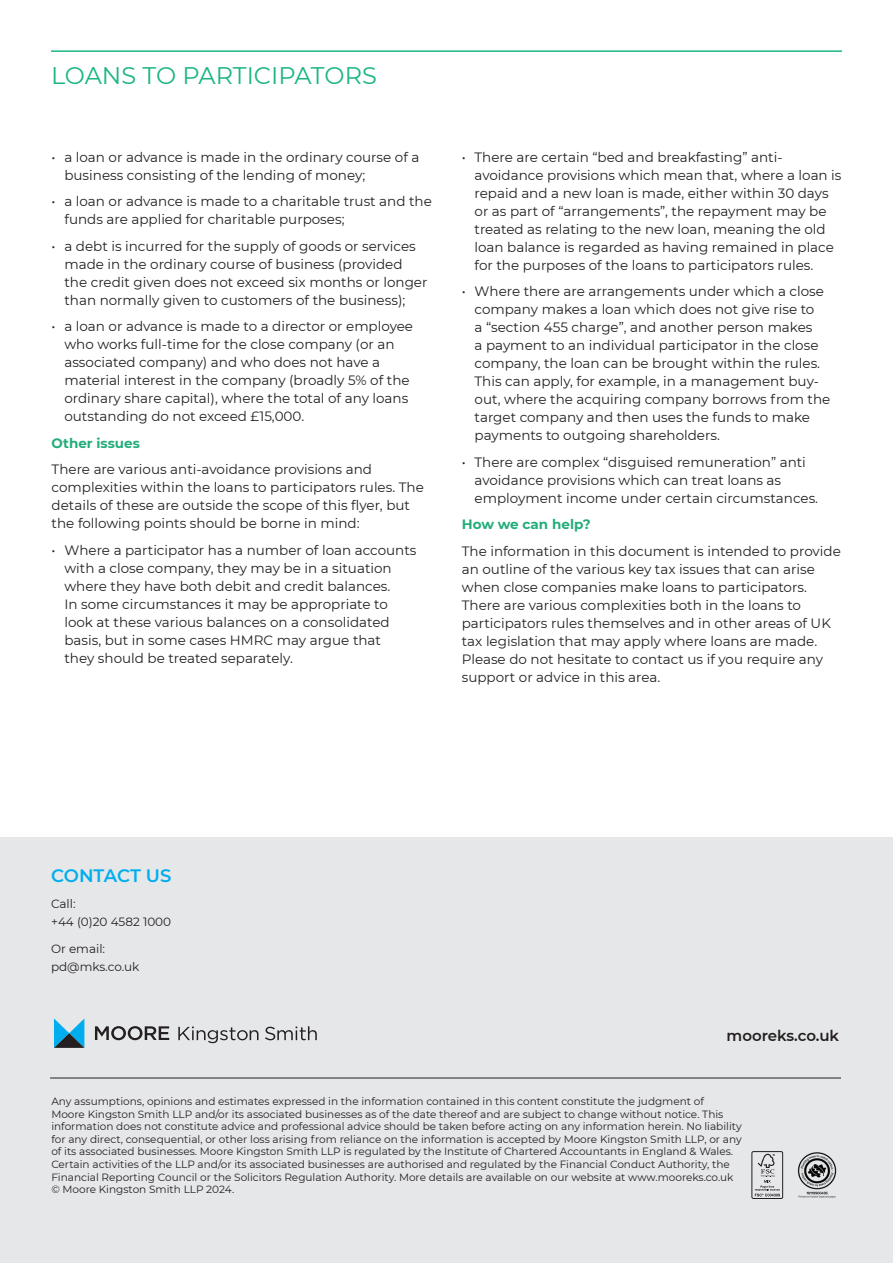
<style>
.page{position:relative;width:893px;height:1263px;background:#fff}
.page>*{position:absolute;margin:0;border:0;box-sizing:border-box;transform-origin:0 0}
.Personality_name{font:24px "Montserrat";color:#1ab584}
.Pullout{font:600 18px "Montserrat";letter-spacing:-.01em;color:#00aeef}
.t1{font:600 15px "Montserrat";color:#231f20}
.Body{font:13.5px/18px "Montserrat";color:#231f20}
.Body-2{font:700 13.5px "Montserrat";color:#23ad7a}
.Pullout-2{font:12px/18px "Montserrat";color:#231f20}
.Body-3{font:10.5px/12.6px "Montserrat";color:#231f20}
</style>
<div class="page">
<div style="left:0;top:837px;width:893px;height:426px;background:#e6e7e9"></div>
<hr style="left:51px;top:50px;width:791px;height:2px;background:#1ab584">
<hr style="left:50px;top:1077px;width:791px;height:1px;background:#231f20">
<svg style="left:178px;top:1026px;width:80px;height:17px"></svg>
<svg style="left:265px;top:1026px;width:52px;height:14px"></svg>
<svg style="left:54px;top:1018px;width:30px;height:30px"></svg>
<svg style="left:95px;top:1026px;width:74px;height:14px"></svg>
<div style="left:751px;top:1151px;width:32px;height:48px;border:1px solid #231f20;border-radius:2px"></div>
<svg style="left:755px;top:1154px;width:25px;height:42px"></svg>
<img style="left:798px;top:1152px;width:38px;height:46px">
<p class="Personality_name" style="left:51px;top:59px;width:327px">LOANS TO PARTICIPATORS</p>
<p class="Body" style="left:64px;top:147px;width:357px;text-indent:-13px">• a loan or advance is made in the ordinary course of a business consisting of the lending of money;</p>
<p class="Body" style="left:64px;top:192px;width:369px;text-indent:-13px">• a loan or advance is made to a charitable trust and the funds are applied for charitable purposes;</p>
<p class="Body" style="left:64px;top:236px;width:365px;text-indent:-13px">• a debt is incurred for the supply of goods or services made in the ordinary course of business (provided the credit given does not exceed six months or longer than normally given to customers of the business);</p>
<p class="Body" style="left:64px;top:317px;width:350px;text-indent:-13px">• a loan or advance is made to a director or employee who works full-time for the close company (or an associated company) and who does not have a material interest in the company (broadly 5% of the ordinary share capital), where the total of any loans outstanding do not exceed £15,000.</p>
<p class="Body-2" style="left:52px;top:433px;width:90px">Other issues</p>
<p class="Body" style="left:52px;top:460px;width:374px">There are various anti-avoidance provisions and complexities within the loans to participators rules. The details of these are outside the scope of this flyer, but the following points should be borne in mind:</p>
<p class="Body" style="left:64px;top:540px;width:354px;text-indent:-13px">• Where a participator has a number of loan accounts with a close company, they may be in a situation where they have both debit and credit balances.<br>In some circumstances it may be appropriate to look at these various balances on a consolidated basis, but in some cases HMRC may argue that<br>they should be treated separately.</p>
<p class="Body" style="left:475px;top:147px;width:368px;text-indent:-13px">• There are certain “bed and breakfasting” anti&shy;avoidance provisions which mean that, where a loan is repaid and a new loan is made, either within 30 days or as part of “arrangements”, the repayment may be treated as relating to the new loan, meaning the old loan balance is regarded as having remained in place for the purposes of the loans to participators rules.</p>
<p class="Body" style="left:475px;top:282px;width:357px;text-indent:-13px">• Where there are arrangements under which a close company makes a loan which does not give rise to<br>a “section 455 charge”, and another person makes<br>a payment to an individual participator in the close company, the loan can be brought within the rules.<br>This can apply, for example, in a management buy&shy;out, where the acquiring company borrows from the target company and then uses the funds to make payments to outgoing shareholders.</p>
<p class="Body" style="left:475px;top:452px;width:345px;text-indent:-13px">• There are complex “disguised remuneration” anti avoidance provisions which can treat loans as employment income under certain circumstances.</p>
<p class="Body-2" style="left:462px;top:515px;width:130px">How we can help?</p>
<p class="Body" style="left:462px;top:541px;width:381px">The information in this document is intended to provide an outline of the various key tax issues that can arise when close companies make loans to participators.<br>There are various complexities both in the loans to participators rules themselves and in other areas of UK tax legislation that may apply where loans are made.<br>Please do not hesitate to contact us if you require any support or advice in this area.</p>
<p class="Pullout" style="left:51px;top:862px;width:122px">CONTACT US</p>
<h1 class="Pullout-2" style="left:51px;top:894px;width:122px">Call:<br>+44 (0)20 4582 1000</h1>
<p class="Pullout-2" style="left:51px;top:939px;width:56px">Or email:</p>
<p class="Pullout-2" style="left:51px;top:957px;width:90px">pd@mks.co.uk</p>
<h3 class="t1" style="left:727px;top:1025px;width:114px">mooreks.co.uk</h3>
<p class="Body-3" style="left:51px;top:1094px;width:692px">Any assumptions, opinions and estimates expressed in the information contained in this content constitute the judgment of<br>Moore Kingston Smith LLP and/or its associated businesses as of the date thereof and are subject to change without notice. This information does not constitute advice and professional advice should be taken before acting on any information herein. No liability for any direct, consequential, or other loss arising from reliance on the information is accepted by Moore Kingston Smith LLP, or any of its associated businesses. Moore Kingston Smith LLP is regulated by the Institute of Chartered Accountants in England &amp; Wales.<br>Certain activities of the LLP and/or its associated businesses are authorised and regulated by the Financial Conduct Authority, the Financial Reporting Council or the Solicitors Regulation Authority. More details are available on our website at www.mooreks.co.uk © Moore Kingston Smith LLP 2024.</p>
</div>
